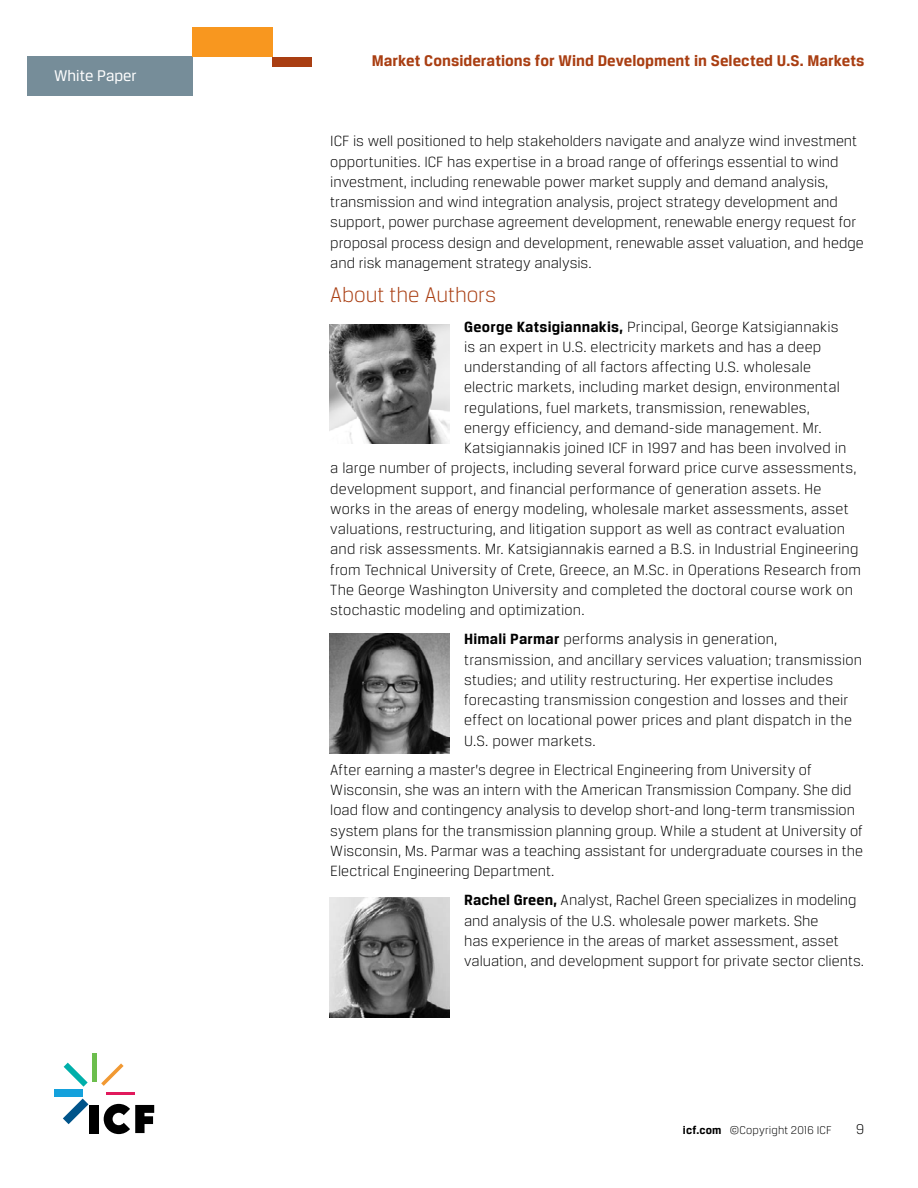
<style>
.page{position:relative;width:918px;height:1188px;background:#fff}
.page>*{position:absolute;margin:0;border:0;box-sizing:border-box;transform-origin:0 0}
.t1{font:300 22.5px "Breuer Text";letter-spacing:-.005em;color:#a93e12}
.t2{font:700 16.5px "Breuer Text";letter-spacing:.005em;color:#a93e12}
.t3{font:16.5px "Breuer Text";color:#fff}
.t4{font:300 15.75px/20.2px "Breuer Text";letter-spacing:.005em;color:#000}
.t5{font:300 15px "Breuer Text";color:#000}
.t6{font:300 12px "Breuer Text";letter-spacing:.01em;color:#000}
.s1{font-weight:700}
</style>
<div class="page">
<div style="left:27px;top:57px;width:165px;height:39px;background:#768d99"></div>
<div style="left:192px;top:27px;width:80px;height:30px;background:#f8971f"></div>
<div style="left:272px;top:57px;width:39px;height:10px;background:#a93e12"></div>
<img style="left:329px;top:324px;width:120px;height:120px">
<img style="left:329px;top:634px;width:120px;height:120px">
<img style="left:329px;top:898px;width:120px;height:120px">
<div style="left:89px;top:1105px;width:10px;height:28px;background:#000"></div>
<svg style="left:63px;top:1099px;width:25px;height:25px"></svg>
<div style="left:54px;top:1090px;width:28px;height:7px;background:#14a1dc"></div>
<svg style="left:64px;top:1063px;width:24px;height:24px"></svg>
<hr style="left:92px;top:1053px;width:4px;height:28px;background:#6cbe4d">
<svg style="left:101px;top:1063px;width:23px;height:23px"></svg>
<hr style="left:106px;top:1092px;width:28px;height:2px;background:#e1195c">
<svg style="left:104px;top:1104px;width:50px;height:30px"></svg>
<p class="t3" style="left:54px;top:67px;width:84px">White Paper</p>
<p class="t2" style="left:372px;top:52px;width:494px">Market Considerations for Wind Development in Selected U.S. Markets</p>
<p class="t4" style="left:330px;top:131px;width:535px">ICF is well positioned to help stakeholders navigate and analyze wind investment opportunities. ICF has expertise in a broad range of offerings essential to wind investment, including renewable power market supply and demand analysis, transmission and wind integration analysis, project strategy development and support, power purchase agreement development, renewable energy request for proposal process design and development, renewable asset valuation, and hedge and risk management strategy analysis.</p>
<h1 class="t1" style="left:330px;top:283px;width:167px">About the Authors</h1>
<p class="t4" style="left:464px;top:316px;width:376px"><span class="s1">George Katsigiannakis,</span> Principal, George Katsigiannakis</p>
<p class="t4" style="left:464px;top:336px;width:359px">is an expert in U.S. electricity markets and has a deep</p>
<p class="t4" style="left:464px;top:357px;width:348px">understanding of all factors affecting U.S. wholesale</p>
<p class="t4" style="left:464px;top:377px;width:377px">electric markets, including market design, environmental</p>
<p class="t4" style="left:464px;top:397px;width:347px">regulations, fuel markets, transmission, renewables,</p>
<p class="t4" style="left:464px;top:417px;width:359px">energy efficiency, and demand-side management. Mr.</p>
<p class="t4" style="left:464px;top:438px;width:384px">Katsigiannakis joined ICF in 1997 and has been involved in</p>
<p class="t4" style="left:330px;top:458px;width:528px">a large number of projects, including several forward price curve assessments,</p>
<p class="t4" style="left:330px;top:478px;width:493px">development support, and financial performance of generation assets. He</p>
<p class="t4" style="left:330px;top:498px;width:520px">works in the areas of energy modeling, wholesale market assessments, asset</p>
<p class="t4" style="left:330px;top:519px;width:516px">valuations, restructuring, and litigation support as well as contract evaluation</p>
<p class="t4" style="left:330px;top:539px;width:530px">and risk assessments. Mr. Katsigiannakis earned a B.S. in Industrial Engineering</p>
<p class="t4" style="left:330px;top:559px;width:532px">from Technical University of Crete, Greece, an M.Sc. in Operations Research from</p>
<p class="t4" style="left:330px;top:579px;width:524px">The George Washington University and completed the doctoral course work on</p>
<p class="t4" style="left:330px;top:600px;width:256px">stochastic modeling and optimization.</p>
<p class="t4" style="left:464px;top:629px;width:399px"><span class="s1">Himali Parmar</span> performs analysis in generation, transmission, and ancillary services valuation; transmission studies; and utility restructuring. Her expertise includes forecasting transmission congestion and losses and their effect on locational power prices and plant dispatch in the U.S. power markets.</p>
<p class="t4" style="left:330px;top:760px;width:534px">After earning a master’s degree in Electrical Engineering from University of Wisconsin, she was an intern with the American Transmission Company. She did load flow and contingency analysis to develop short-and long-term transmission system plans for the transmission planning group. While a student at University of Wisconsin, Ms. Parmar was a teaching assistant for undergraduate courses in the Electrical Engineering Department.</p>
<p class="t4" style="left:464px;top:890px;width:402px"><span class="s1">Rachel Green,</span> Analyst, Rachel Green specializes in modeling and analysis of the U.S. wholesale power markets. She<br>has experience in the areas of market assessment, asset valuation, and development support for private sector clients.</p>
<p class="t6" style="left:683px;top:1124px;width:150px"><span class="s1">icf.com</span> ©Copyright 2016 ICF</p>
<p class="t5" style="left:856px;top:1121px;width:9px">9</p>
</div>
